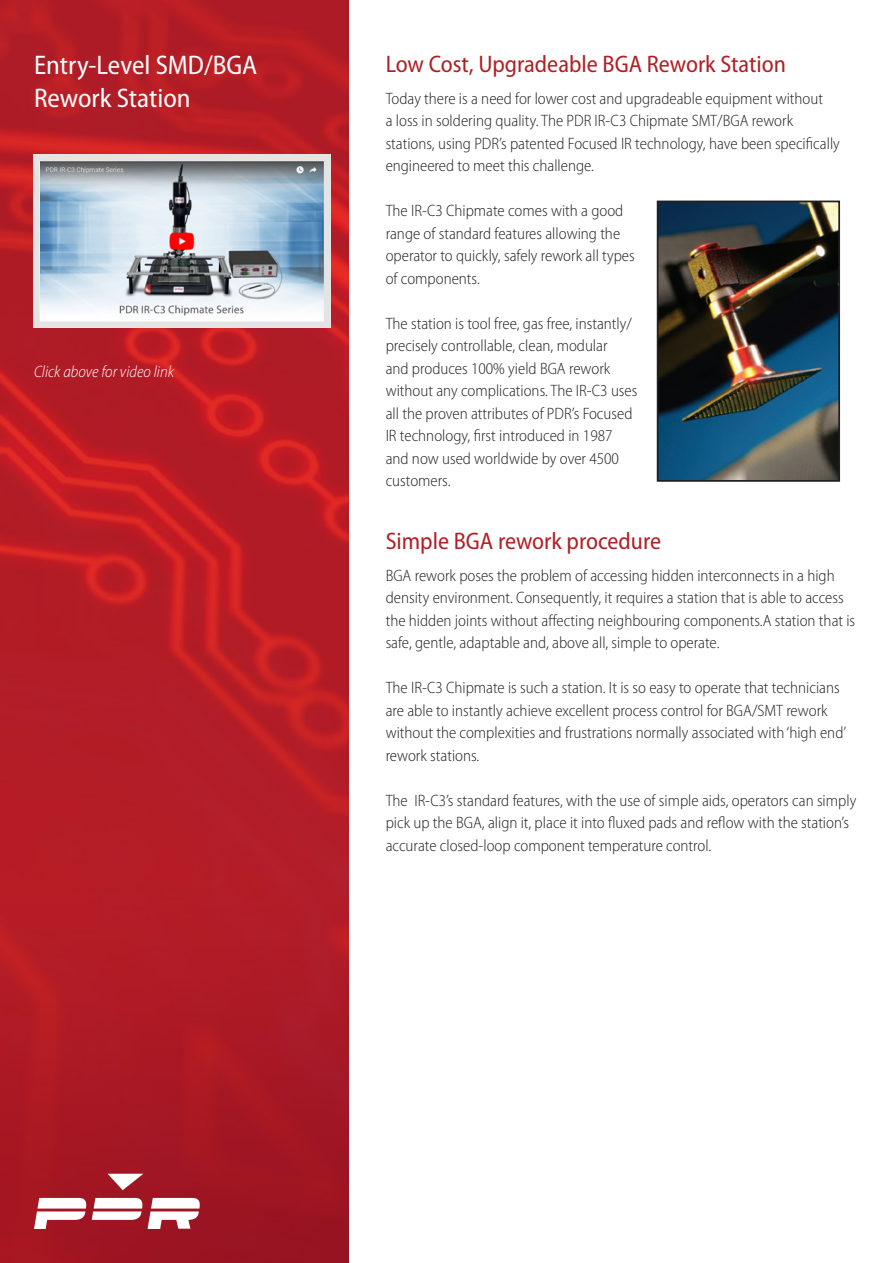
<style>
.page{position:relative;width:893px;height:1263px;background:#fff}
.page>*{position:absolute;margin:0;border:0;box-sizing:border-box;transform-origin:0 0}
.t1{font:semi-condensed 27px/32.4px "Myriad Pro";color:#fff}
.t2{font:semi-condensed 24px "Myriad Pro";color:#b11f25}
.t3{font:300 semi-condensed 16.5px/22.5px "Myriad Pro";color:#231f20}
.t4{font:italic 300 semi-condensed 16.5px "Myriad Pro";color:#fff}
</style>
<div class="page">
<img style="left:0;top:0;width:348px;height:1263px">
<svg style="left:34px;top:1198px;width:166px;height:31px"></svg>
<svg style="left:108px;top:1174px;width:35px;height:16px"></svg>
<img style="left:34px;top:155px;width:296px;height:172px">
<img style="left:660px;top:204px;width:177px;height:275px">
<div style="left:657px;top:201px;width:183px;height:281px;border:2px solid #231f20"></div>
<p class="t1" style="left:34px;top:50px;width:225px">Entry-Level SMD/BGA<br>Rework Station</p>
<p class="t4" style="left:34px;top:363px;width:142px">Click above for video link</p>
<p class="t2" style="left:386px;top:51px;width:402px">Low Cost, Upgradeable BGA Rework Station</p>
<p class="t3" style="left:386px;top:87px;width:456px">Today there is a need for lower cost and upgradeable equipment without<br>a loss in soldering quality. The PDR IR-C3 Chipmate SMT/BGA rework stations, using PDR’s patented Focused IR technology, have been specifically engineered to meet this challenge.</p>
<p class="t3" style="left:386px;top:200px;width:251px">The IR-C3 Chipmate comes with a good range of standard features allowing the operator to quickly, safely rework all types of components.</p>
<p class="t3" style="left:386px;top:312px;width:253px">The station is tool free, gas free, instantly/ precisely controllable, clean, modular<br>and produces 100% yield BGA rework without any complications. The IR-C3 uses all the proven attributes of PDR’s Focused IR technology, first introduced in 1987 and now used worldwide by over 4500 customers.</p>
<p class="t2" style="left:386px;top:528px;width:277px">Simple BGA rework procedure</p>
<p class="t3" style="left:386px;top:564px;width:471px">BGA rework poses the problem of accessing hidden interconnects in a high density environment. Consequently, it requires a station that is able to access the hidden joints without affecting neighbouring components.A station that is safe, gentle, adaptable and, above all, simple to operate.</p>
<p class="t3" style="left:386px;top:677px;width:462px">The IR-C3 Chipmate is such a station. It is so easy to operate that technicians are able to instantly achieve excellent process control for BGA/SMT rework without the complexities and frustrations normally associated with ‘high end’ rework stations.</p>
<p class="t3" style="left:386px;top:789px;width:472px">The IR-C3’s standard features, with the use of simple aids, operators can simply pick up the BGA, align it, place it into fluxed pads and reflow with the station’s accurate closed-loop component temperature control.</p>
</div>
